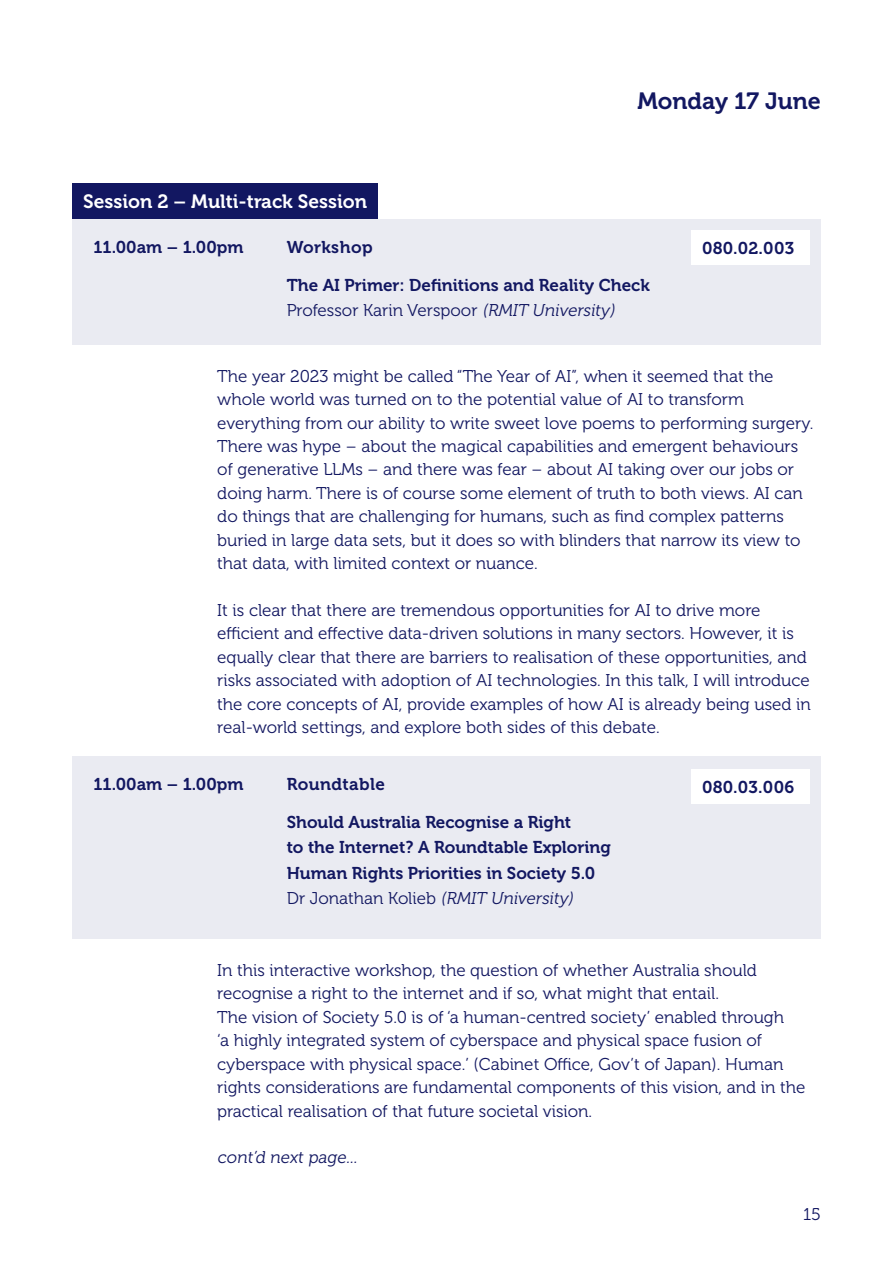
<style>
.page{position:relative;width:893px;height:1263px;background:#fff}
.page>*{position:absolute;margin:0;border:0;box-sizing:border-box;transform-origin:0 0}
.t1{font:23.4px "Museo 700";color:#121761}
.t2{font:19.2px "Museo 700";color:#fff}
.t3{font:17.1px/23.4px "Museo 300";color:#121761}
.t4{font:17.1px/25.5px "Museo 700";color:#121761}
.t5{font:17.1px "Museo 700";letter-spacing:.025em;color:#121761}
.s1{font-style:italic}
</style>
<div class="page">
<div style="left:72px;top:183px;width:306px;height:36px;background:#121761"></div>
<div style="left:72px;top:219px;width:749px;height:126px;background:#eaebf2"></div>
<div style="left:691px;top:230px;width:118px;height:35px;background:#fff"></div>
<div style="left:72px;top:756px;width:749px;height:183px;background:#eaebf2"></div>
<div style="left:691px;top:769px;width:118px;height:34px;background:#fff"></div>
<p class="t2" style="left:83px;top:191px;width:285px">Session 2 – Multi-track Session</p>
<h1 class="t1" style="left:638px;top:88px;width:185px">Monday 17 June</h1>
<p class="t4" style="left:94px;top:235px;width:151px">11.00am – 1.00pm</p>
<p class="t5" style="left:287px;top:238px;width:87px">Workshop</p>
<p class="t4" style="left:287px;top:272px;width:365px">The AI Primer: Definitions and Reality Check</p>
<p class="t3" style="left:287px;top:299px;width:333px">Professor Karin Verspoor <span class="s1">(RMIT University)</span></p>
<p class="t4" style="left:702px;top:236px;width:94px">080.02.003</p>
<p class="t3" style="left:217px;top:364px;width:598px">The year 2023 might be called “The Year of AI”, when it seemed that the whole world was turned on to the potential value of AI to transform everything from our ability to write sweet love poems to performing surgery.<br>There was hype – about the magical capabilities and emergent behaviours of generative LLMs – and there was fear – about AI taking over our jobs or doing harm. There is of course some element of truth to both views. AI can do things that are challenging for humans, such as find complex patterns buried in large data sets, but it does so with blinders that narrow its view to that data, with limited context or nuance.</p>
<p class="t3" style="left:217px;top:599px;width:595px">It is clear that there are tremendous opportunities for AI to drive more efficient and effective data-driven solutions in many sectors. However, it is equally clear that there are barriers to realisation of these opportunities, and risks associated with adoption of AI technologies. In this talk, I will introduce the core concepts of AI, provide examples of how AI is already being used in real-world settings, and explore both sides of this debate.</p>
<p class="t4" style="left:94px;top:772px;width:151px">11.00am – 1.00pm</p>
<p class="t5" style="left:287px;top:775px;width:100px">Roundtable</p>
<p class="t4" style="left:287px;top:809px;width:326px">Should Australia Recognise a Right<br>to the Internet? A Roundtable Exploring<br>Human Rights Priorities in Society 5.0</p>
<p class="t3" style="left:287px;top:887px;width:291px">D r J o n a t h a n K o l i e b <span class="s1">(RMIT University)</span></p>
<p class="t4" style="left:702px;top:774px;width:94px">080.03.006</p>
<p class="t3" style="left:217px;top:959px;width:589px">In this interactive workshop, the question of whether Australia should recognise a right to the internet and if so, what might that entail.<br>The vision of Society 5.0 is of ‘a human-centred society’ enabled through<br>‘a highly integrated system of cyberspace and physical space fusion of cyberspace with physical space.’ (Cabinet Office, Gov’t of Japan). Human rights considerations are fundamental components of this vision, and in the practical realisation of that future societal vision.</p>
<p class="t3" style="left:217px;top:1146px;width:144px">cont’d next page...</p>
<p class="t3" style="left:803px;top:1203px;width:19px">15</p>
</div>
